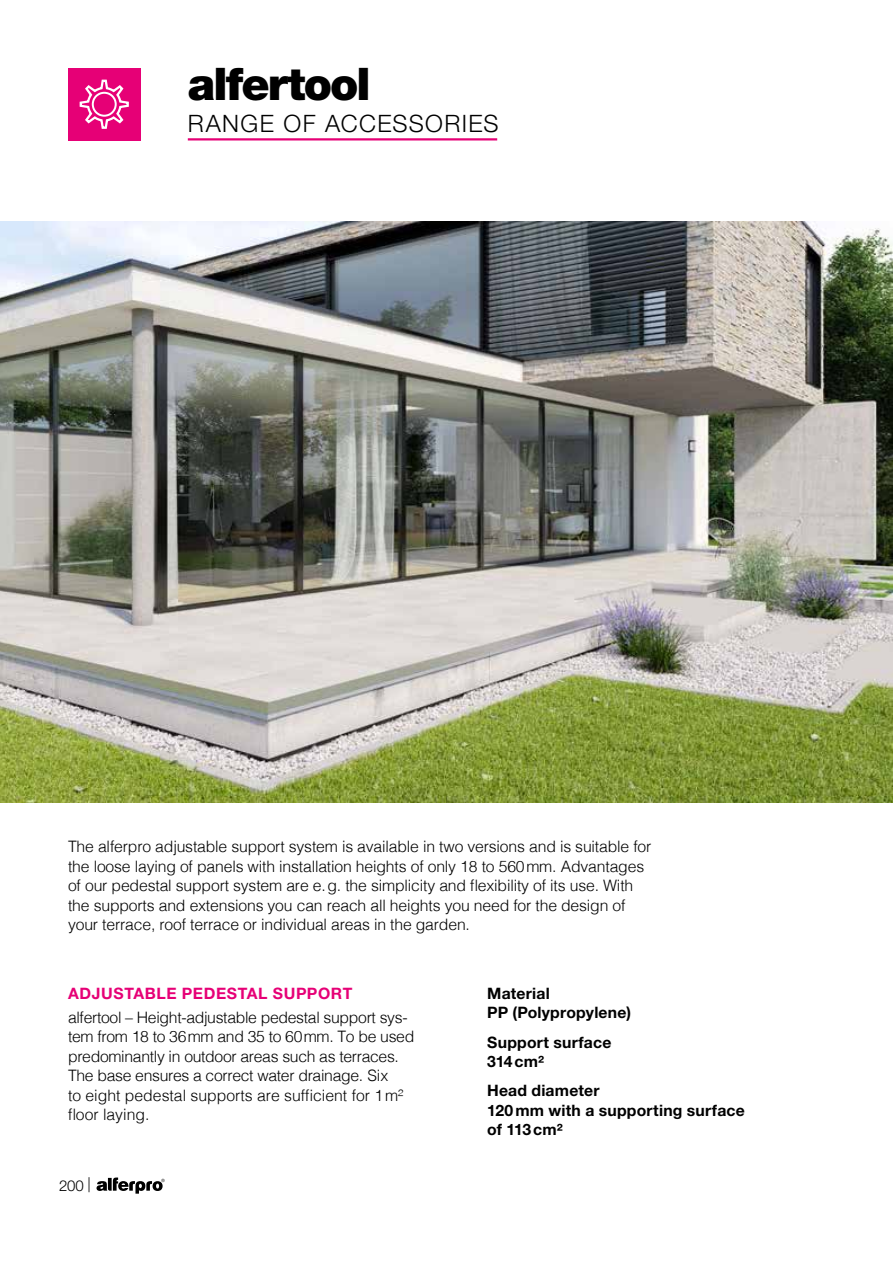
<style>
.page{position:relative;width:893px;height:1263px;background:#fff}
.page>*{position:absolute;margin:0;border:0;box-sizing:border-box;transform-origin:0 0}
.t1{font:900 45px "Helvetica Neue LT Std";letter-spacing:-.04em;color:#000}
.t2{font:300 24px "Helvetica Neue LT Std";letter-spacing:.055em;color:#000}
.t3{font:300 15.75px/19.5px "Helvetica";letter-spacing:-.01em;color:#000}
.t4{font:700 15.75px/19.5px "Helvetica Neue LT Std";letter-spacing:.015em;color:#000}
.t5{font:700 15.75px "Helvetica Neue LT Std";letter-spacing:.04em;color:#e60076}
.t6{font:300 15px "Helvetica Neue LT Std";color:#000}
</style>
<div class="page">
<img style="left:0;top:221px;width:893px;height:581px">
<hr style="left:188px;top:138px;width:309px;height:2px;background:#e60076">
<div style="left:68px;top:68px;width:72px;height:72px;background:#e60076"></div>
<svg style="left:79px;top:79px;width:50px;height:50px"></svg>
<svg style="left:97px;top:1177px;width:68px;height:17px"></svg>
<h1 class="t1" style="left:188px;top:57px;width:184px">alfertool</h1>
<h2 class="t2" style="left:188px;top:109px;width:312px">RANGE OF ACCESSORIES</h2>
<p class="t3" style="left:68px;top:835px;width:585px">The alferpro adjustable support system is available in two versions and is suitable for the loose laying of panels with installation heights of only 18 to 560mm. Advantages of our pedestal support system are e.g. the simplicity and flexibility of its use. With the supports and extensions you can reach all heights you need for the design of your terrace, roof terrace or individual areas in the garden.</p>
<p class="t5" style="left:68px;top:983px;width:286px">ADJUSTABLE PEDESTAL SUPPORT</p>
<p class="t3" style="left:68px;top:1006px;width:348px">alfertool – Height-adjustable pedestal support sys&shy;tem from 18 to 36mm and 35 to 60mm. To be used predominantly in outdoor areas such as terraces.<br>The base ensures a correct water drainage. Six<br>to eight pedestal supports are sufficient for 1m² floor laying.</p>
<p class="t6" style="left:59px;top:1176px;width:33px">200 |</p>
<p class="t4" style="left:487px;top:983px;width:145px">Material<br>PP (Polypropylene)</p>
<p class="t4" style="left:487px;top:1032px;width:126px">Support surface<br>314cm2</p>
<p class="t4" style="left:487px;top:1081px;width:259px">Head diameter<br>120mm with a supporting surface of 113cm2</p>
</div>
